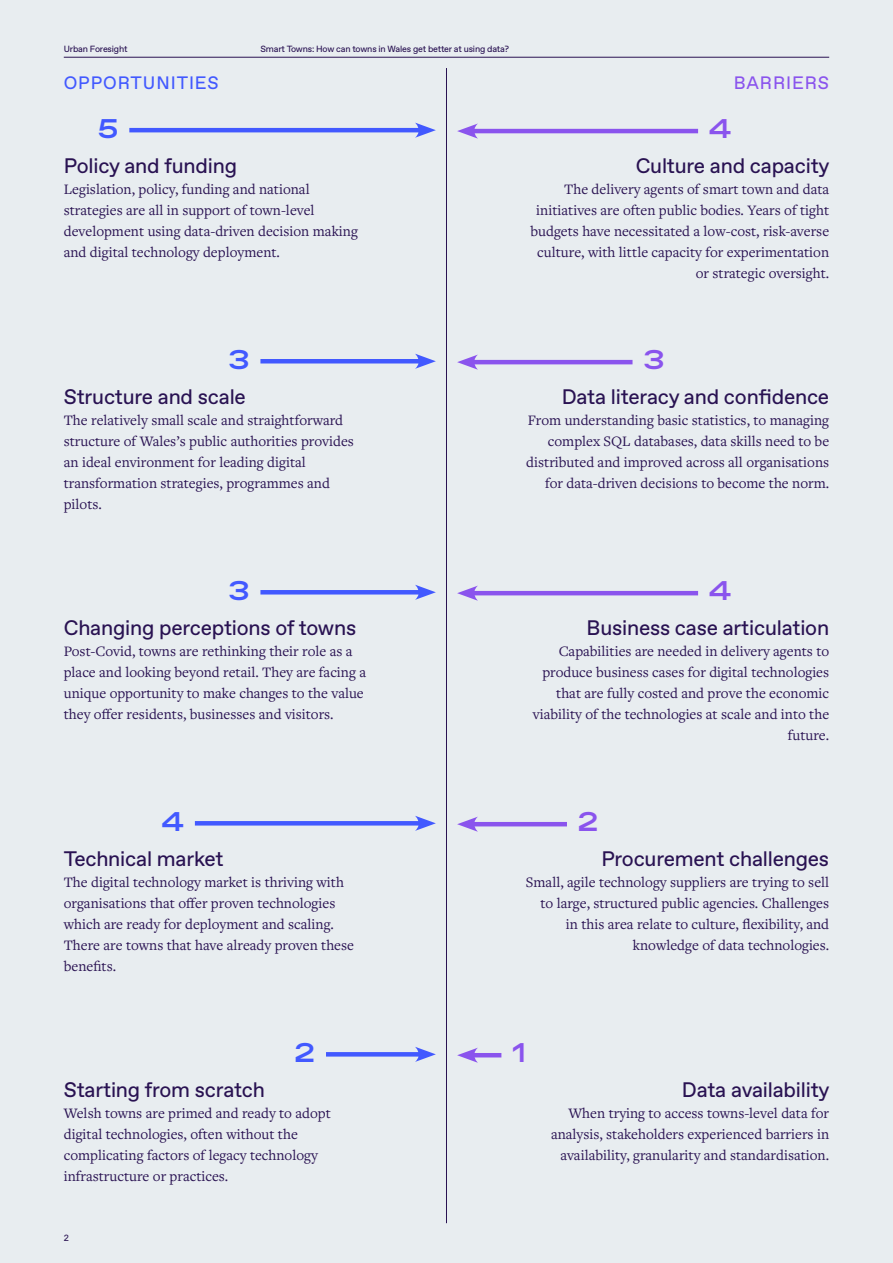
<style>
.page{position:relative;width:893px;height:1263px;background:#e8edf0}
.page>*{position:absolute;margin:0;border:0;box-sizing:border-box;transform-origin:0 0}
.Sub_Title_Regular{font:700 27px "ABC Favorit Expanded";color:#4259ff}
.Sub_Title_Regular-2{font:700 27px "ABC Favorit Expanded";color:#8a54ed}
.Sub_Title_Regular-3{font:21px "Favorit";letter-spacing:-.01em;color:#291252}
.Sub_Title_Regular-4{font:18px "Favorit";letter-spacing:.05em;color:#4259ff}
.Sub_Title_Regular-5{font:18px "Favorit";letter-spacing:.05em;color:#8a54ed}
.Body_Text{font:15px/21px "Freight Text Pro";color:#291252}
.t1{font:9px "ABC Favorit";letter-spacing:-.02em;color:#291252}
.t2{font:9px "Favorit";color:#291252}
</style>
<div class="page">
<hr style="left:129px;top:128px;width:294px;height:4px;background:#4259ff">
<svg style="left:415px;top:123px;width:21px;height:15px"></svg>
<hr style="left:260px;top:359px;width:163px;height:4px;background:#4259ff">
<svg style="left:415px;top:354px;width:21px;height:15px"></svg>
<hr style="left:260px;top:590px;width:163px;height:4px;background:#4259ff">
<svg style="left:415px;top:585px;width:21px;height:15px"></svg>
<hr style="left:195px;top:821px;width:228px;height:4px;background:#4259ff">
<svg style="left:415px;top:816px;width:21px;height:15px"></svg>
<svg style="left:326px;top:1052px;width:89px;height:4px"></svg>
<svg style="left:415px;top:1047px;width:21px;height:15px"></svg>
<hr style="left:470px;top:129px;width:228px;height:4px;background:#8a54ed">
<svg style="left:457px;top:123px;width:21px;height:16px"></svg>
<hr style="left:470px;top:360px;width:162px;height:4px;background:#8a54ed">
<svg style="left:457px;top:355px;width:21px;height:15px"></svg>
<hr style="left:470px;top:591px;width:228px;height:4px;background:#8a54ed">
<svg style="left:457px;top:586px;width:21px;height:15px"></svg>
<hr style="left:470px;top:822px;width:97px;height:4px;background:#8a54ed">
<svg style="left:457px;top:817px;width:21px;height:15px"></svg>
<hr style="left:470px;top:1053px;width:31px;height:4px;background:#8a54ed">
<svg style="left:457px;top:1048px;width:21px;height:15px"></svg>
<hr style="left:64px;top:57px;width:765px;height:1px;background:#291252">
<hr style="left:446px;top:68px;width:1px;height:1155px;background:#291252">
<p class="t1" style="left:64px;top:44px;width:65px">Urban Foresight</p>
<p class="t1" style="left:260px;top:44px;width:250px">Smart Towns: How can towns in Wales get better at using data?</p>
<p class="Sub_Title_Regular-4" style="left:64px;top:71px;width:157px">OPPORTUNITIES</p>
<p class="Sub_Title_Regular-5" style="left:734px;top:71px;width:97px">BARRIERS</p>
<p class="Sub_Title_Regular" style="left:98px;top:112px;width:22px">5</p>
<p class="Sub_Title_Regular-2" style="left:709px;top:112px;width:24px">4</p>
<p class="Sub_Title_Regular-3" style="left:64px;top:152px;width:175px">Policy and funding</p>
<p class="Body_Text" style="left:64px;top:178px;width:296px">Legislation, policy, funding and national strategies are all in support of town-level development using data-driven decision making and digital technology deployment.</p>
<p class="Sub_Title_Regular-3" style="left:636px;top:152px;width:195px">Culture and capacity</p>
<p class="Body_Text" style="left:531px;top:178px;width:300px;text-align:right">The delivery agents of smart town and data initiatives are often public bodies. Years of tight budgets have necessitated a low-cost, risk-averse culture, with little capacity for experimentation or strategic oversight.</p>
<p class="Sub_Title_Regular" style="left:228px;top:343px;width:23px">3</p>
<p class="Sub_Title_Regular-3" style="left:64px;top:383px;width:184px">Structure and scale</p>
<p class="Body_Text" style="left:64px;top:409px;width:292px">The relatively small scale and straightforward structure of Wales’s public authorities provides an ideal environment for leading digital transformation strategies, programmes and pilots.</p>
<p class="Sub_Title_Regular-2" style="left:643px;top:343px;width:23px">3</p>
<p class="Sub_Title_Regular-3" style="left:562px;top:383px;width:269px">Data literacy and confidence</p>
<p class="Body_Text" style="left:526px;top:409px;width:304px;text-align:right">From understanding basic statistics, to managing complex SQL databases, data skills need to be distributed and improved across all organisations for data-driven decisions to become the norm.</p>
<p class="Sub_Title_Regular" style="left:228px;top:574px;width:23px">3</p>
<p class="Sub_Title_Regular-3" style="left:64px;top:614px;width:294px">Changing perceptions of towns</p>
<p class="Body_Text" style="left:64px;top:640px;width:304px">Post-Covid, towns are rethinking their role as a place and looking beyond retail. They are facing a unique opportunity to make changes to the value they offer residents, businesses and visitors.</p>
<p class="Sub_Title_Regular-2" style="left:709px;top:574px;width:24px">4</p>
<p class="Sub_Title_Regular-3" style="left:587px;top:614px;width:244px">Business case articulation</p>
<p class="Body_Text" style="left:533px;top:640px;width:298px;text-align:right">Capabilities are needed in delivery agents to produce business cases for digital technologies that are fully costed and prove the economic viability of the technologies at scale and into the future.</p>
<p class="Sub_Title_Regular" style="left:161px;top:805px;width:24px">4</p>
<p class="Sub_Title_Regular-3" style="left:64px;top:845px;width:161px">Technical market</p>
<p class="Body_Text" style="left:64px;top:871px;width:292px">The digital technology market is thriving with organisations that offer proven technologies which are ready for deployment and scaling.<br>There are towns that have already proven these benefits.</p>
<p class="Sub_Title_Regular-2" style="left:578px;top:805px;width:23px">2</p>
<p class="Sub_Title_Regular-3" style="left:601px;top:845px;width:229px">Procurement challenges</p>
<p class="Body_Text" style="left:526px;top:871px;width:305px;text-align:right">Small, agile technology suppliers are trying to sell to large, structured public agencies. Challenges in this area relate to culture, flexibility, and knowledge of data technologies.</p>
<p class="Sub_Title_Regular" style="left:294px;top:1036px;width:23px">2</p>
<p class="Sub_Title_Regular-3" style="left:64px;top:1076px;width:203px">Starting from scratch</p>
<p class="Body_Text" style="left:64px;top:1102px;width:269px">Welsh towns are primed and ready to adopt digital technologies, often without the complicating factors of legacy technology infrastructure or practices.</p>
<p class="t2" style="left:64px;top:1232px;width:7px">2</p>
<p class="Sub_Title_Regular-2" style="left:512px;top:1036px;width:16px">1</p>
<p class="Sub_Title_Regular-3" style="left:682px;top:1076px;width:149px">Data availability</p>
<p class="Body_Text" style="left:551px;top:1102px;width:280px;text-align:right">When trying to access towns-level data for analysis, stakeholders experienced barriers in availability, granularity and standardisation.</p>
</div>
